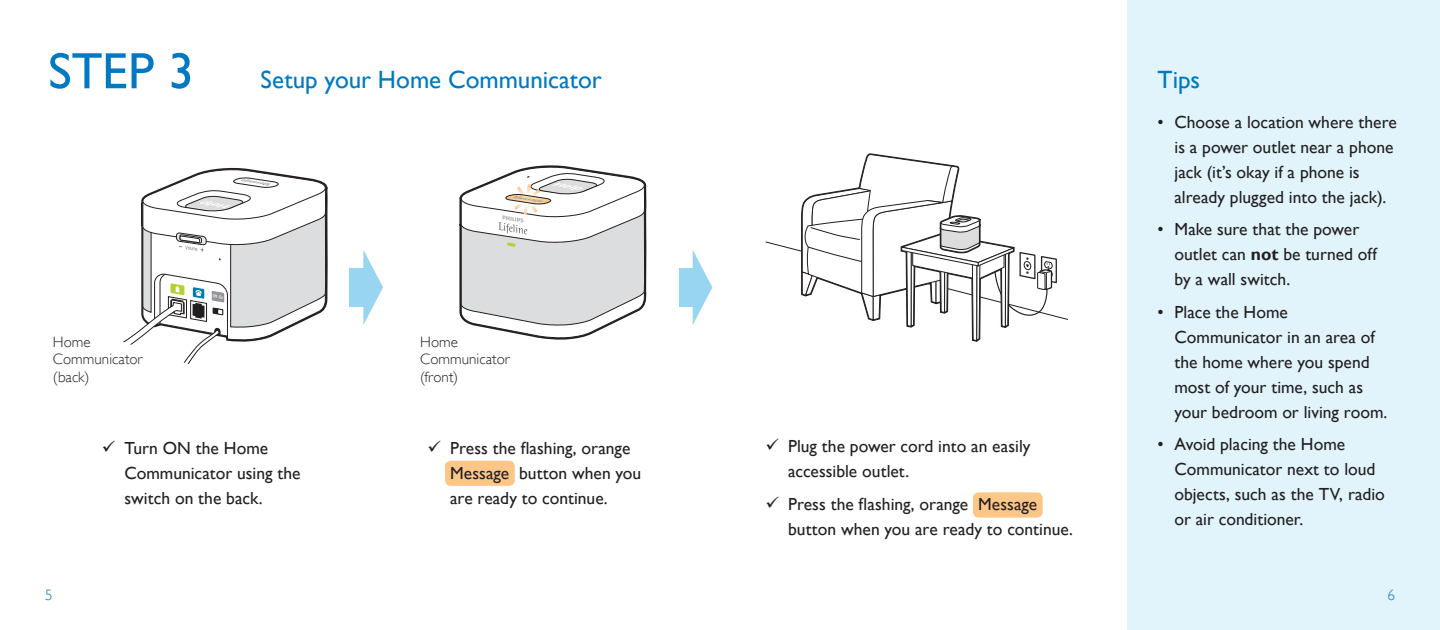
<style>
.page{position:relative;width:1440px;height:630px;background:#fff}
.page>*{position:absolute;margin:0;border:0;box-sizing:border-box;transform-origin:0 0}
.Head_1{font:51.25px "Gill Sans Alt One WGL";color:#0079c2}
.Head_1-2{font:25px "Gill Sans Alt One WGL";color:#0079c2}
.t1{font:17.5px/25px "Gill Sans Alt One WGL";color:#231f20}
.Body_Text{font:15px/17.5px "Gill Sans Alt One WGL Light";letter-spacing:.005em;color:#231f20}
.t2{font:15px "Gill Sans Alt One WGL Light";color:#0079c2}
.s1{font-weight:700}
</style>
<div class="page">
<svg style="left:123px;top:168px;width:205px;height:197px"></svg>
<div style="left:1127px;top:0;width:313px;height:630px;background:#e1f4fc"></div>
<svg style="left:363px;top:250px;width:20px;height:75px"></svg>
<div style="left:349px;top:268px;width:18px;height:38px;background:#98d5f1"></div>
<svg style="left:693px;top:250px;width:19px;height:74px"></svg>
<div style="left:679px;top:268px;width:17px;height:38px;background:#98d5f1"></div>
<div style="left:445px;top:461px;width:70px;height:25px;background:#fdc689;border-radius:6px"></div>
<div style="left:973px;top:492px;width:70px;height:26px;background:#fdc689;border-radius:6px"></div>
<svg style="left:459px;top:166px;width:188px;height:174px"></svg>
<svg style="left:766px;top:153px;width:302px;height:189px"></svg>
<div style="left:1024px;top:261px;width:7px;height:9px;border:1px solid #231f20;border-radius:50%"></div>
<p class="Head_1" style="left:48px;top:36px;width:147px">STEP 3</p>
<p class="Head_1-2" style="left:261px;top:63px;width:343px">Setup your Home Communicator</p>
<p class="Body_Text" style="left:53px;top:333px;width:91px">Home<br>Communicator (back)</p>
<p class="Body_Text" style="left:420px;top:333px;width:91px">Home<br>Communicator (front)</p>
<p class="t1" style="left:124px;top:435px;width:178px">Turn ON the Home<br>Communicator using the switch on the back.</p>
<p class="t1" style="left:450px;top:435px;width:193px">Press the flashing, orange<br>Message button when you are ready to continue.</p>
<p class="t1" style="left:788px;top:434px;width:244px">Plug the power cord into an easily accessible outlet.</p>
<p class="t1" style="left:788px;top:491px;width:286px">Press the flashing, orange Message button when you are ready to continue.</p>
<p class="Head_1-2" style="left:1158px;top:62px;width:44px">Tips</p>
<p class="t1" style="left:1175px;top:109px;width:224px;text-indent:-17px">• Choose a location where there is a power outlet near a phone jack (it’s okay if a phone is already plugged into the jack).</p>
<p class="t1" style="left:1175px;top:217px;width:204px;text-indent:-17px">• Make sure that the power outlet can <span class="s1">not</span> be turned off by a wall switch.</p>
<p class="t1" style="left:1175px;top:299px;width:214px;text-indent:-17px">• Place the Home<br>Communicator in an area of the home where you spend most of your time, such as your bedroom or living room.</p>
<p class="t1" style="left:1175px;top:432px;width:212px;text-indent:-17px">• Avoid placing the Home<br>Communicator next to loud objects, such as the TV, radio or air conditioner.</p>
<p class="t2" style="left:45px;top:585px;width:9px">5</p>
<p class="t2" style="left:1388px;top:585px;width:9px">6</p>
</div>
